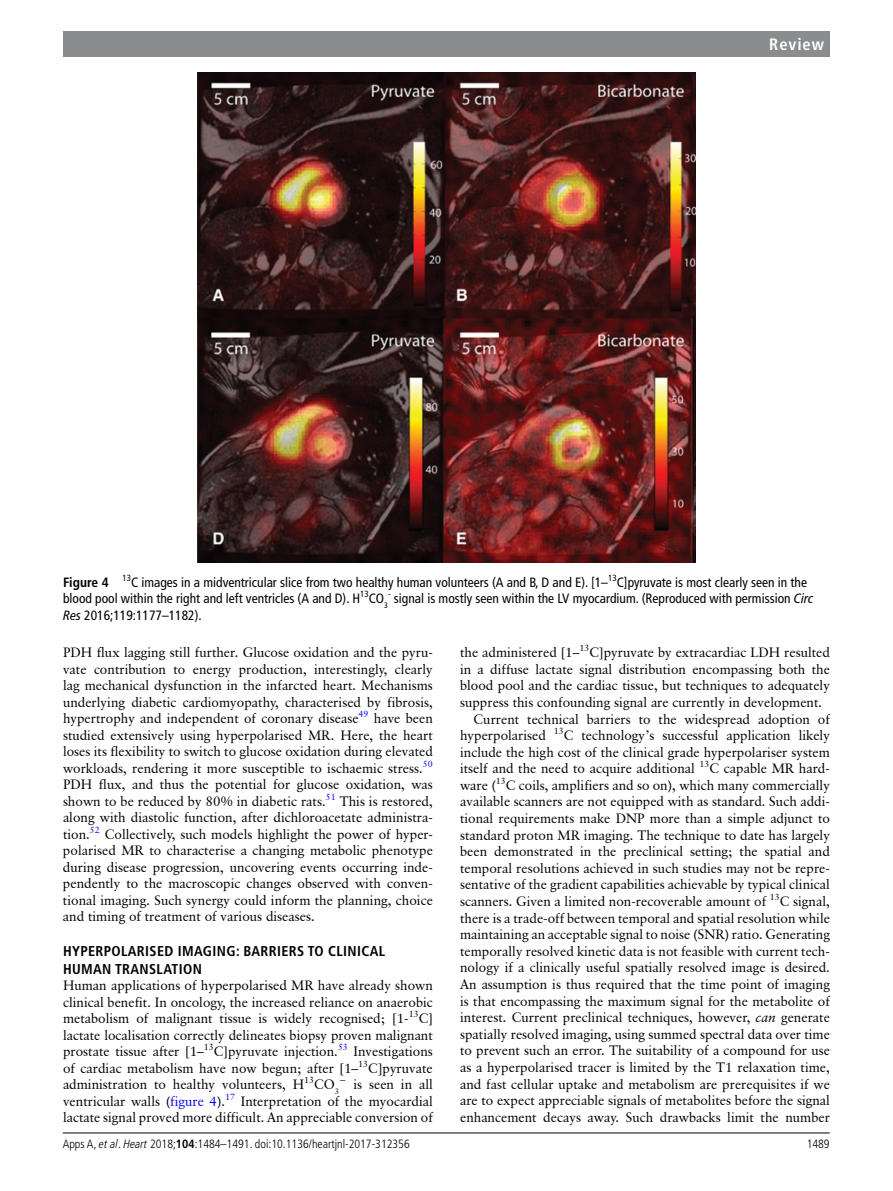
<style>
.page{position:relative;width:893px;height:1191px;background:#fff}
.page>*{position:absolute;margin:0;border:0;box-sizing:border-box;transform-origin:0 0}
.t1{font:700 condensed 16.5px "Frutiger LT Pro";letter-spacing:.055em;color:#fff}
.t2{font:700 condensed 14.25px/17.2px "Frutiger LT Pro";letter-spacing:.025em;color:#000}
.t3{font:13.5px/16.5px "Classical Garamond BT";color:#000;text-align:justify}
.t4{font:condensed 13.5px/16.5px "Frutiger LT Pro";color:#000}
.t5{font:700 condensed 13.5px "Frutiger LT Pro";color:#000}
.t6{font:300 condensed 12px "Frutiger LT Pro";color:#000}
.t7{font:9px "Classical Garamond BT";color:#000}
.t8{font:condensed 9px "Frutiger LT Pro";color:#000}
.t9{font:9px "Classical Garamond BT";color:#00f}
.s1{font-style:italic}
.s2{color:#00f}
.s3{font-weight:700}
</style>
<div class="page">
<hr style="left:63px;top:1132px;width:767px;height:1px;background:#000">
<div style="left:63px;top:31px;width:767px;height:25px;background:#8a8c8e"></div>
<img style="left:197px;top:72px;width:499px;height:491px">
<p class="t1" style="left:769px;top:34px;width:56px">Review</p>
<p class="t5" style="left:63px;top:574px;width:47px">Figure 4</p>
<p class="t8" style="left:122px;top:572px;width:10px">13</p>
<p class="t4" style="left:131px;top:574px;width:479px">C images in a midventricular slice from two healthy human volunteers (A and B, D and E). [1–</p>
<p class="t8" style="left:608px;top:572px;width:10px">13</p>
<p class="t4" style="left:63px;top:574px;width:752px;text-indent:554px">C]pyruvate is most clearly seen in the blood pool within the right and left ventricles (A and D). H<sup>13</sup>CO<sub>3</sub> signal is mostly seen within the LV myocardium. (Reproduced with permission <span class="s1">Circ</span></p>
<p class="t8" style="left:388px;top:589px;width:4px">-</p>
<p class="t4" style="left:63px;top:607px;width:140px"><span class="s1">Res</span> 2016;119:1177–1182).</p>
<p class="t3" style="left:63px;top:644px;width:371px">PDH flux lagging still further. Glucose oxidation and the pyru&shy;vate contribution to energy production, interestingly, clearly lag mechanical dysfunction in the infarcted heart. Mechanisms underlying diabetic cardiomyopathy, characterised by fibrosis, hypertrophy and independent of coronary disease<sup>49</sup> have been studied extensively using hyperpolarised MR. Here, the heart loses its flexibility to switch to glucose oxidation during elevated workloads, rendering it more susceptible to ischaemic stress.<sup>50<br></sup>PDH flux, and thus the potential for glucose oxidation, was shown to be reduced by 80% in diabetic rats.<sup>51</sup> This is restored, along with diastolic function, after dichloroacetate administra&shy;tion.<sup>52</sup> Collectively, such models highlight the power of hyper&shy;polarised MR to characterise a changing metabolic phenotype during disease progression, uncovering events occurring inde&shy;pendently to the macroscopic changes observed with conven&shy;tional imaging. Such synergy could inform the planning, choice and timing of treatment of various diseases.</p>
<p class="t2" style="left:63px;top:943px;width:324px">HYPERPOLARISED IMAGING: BARRIERS TO CLINICAL<br>HUMAN TRANSLATION</p>
<p class="t3" style="left:63px;top:977px;width:371px">Human applications of hyperpolarised MR have already shown clinical benefit. In oncology, the increased reliance on anaerobic metabolism of malignant tissue is widely recognised; [1-<sup>13</sup>C] lactate localisation correctly delineates biopsy proven malignant prostate tissue after [1–<sup>13</sup>C]pyruvate injection.</p>
<p class="t9" style="left:338px;top:1041px;width:11px">53</p>
<p class="t3" style="left:63px;top:1043px;width:371px;text-indent:291px">Investigations of cardiac metabolism have now begun; after [1–<sup>13</sup>C]pyruvate administration to healthy volunteers, H<sup>13</sup>CO<sub>3</sub></p>
<p class="t3" style="left:63px;top:1076px;width:371px;text-indent:291px">is seen in all ventricular walls (<span class="s2">figure 4</span>).<sup>17</sup> Interpretation of the myocardial lactate signal proved more difficult. An appreciable conversion of</p>
<p class="t7" style="left:339px;top:1074px;width:9px">−</p>
<p class="t3" style="left:460px;top:644px;width:371px">the administered [1–<sup>13</sup>C]pyruvate by extracardiac LDH resulted</p>
<p class="t3" style="left:460px;top:660px;width:371px">in a diffuse lactate signal distribution encompassing both the</p>
<p class="t3" style="left:460px;top:677px;width:371px">blood pool and the cardiac tissue, but techniques to adequately</p>
<p class="t3" style="left:460px;top:693px;width:364px">suppress this confounding signal are currently in development.</p>
<p class="t3" style="left:474px;top:710px;width:358px">Current technical barriers to the widespread adoption of</p>
<p class="t3" style="left:460px;top:727px;width:87px">hyperpolarised</p>
<p class="t3" style="left:460px;top:727px;width:371px;text-indent:94px"><sup>13</sup>C technology’s successful application likely include the high cost of the clinical grade hyperpolariser system itself and the need to acquire additional</p>
<p class="t7" style="left:700px;top:758px;width:11px">13</p>
<p class="t3" style="left:709px;top:760px;width:122px">C capable MR hard-</p>
<p class="t3" style="left:460px;top:776px;width:37px">ware (</p>
<p class="t7" style="left:496px;top:775px;width:11px">13</p>
<p class="t3" style="left:460px;top:776px;width:371px;text-indent:46px">C coils, amplifiers and so on), which many commercially available scanners are not equipped with as standard. Such addi&shy;tional requirements make DNP more than a simple adjunct to standard proton MR imaging. The technique to date has largely been demonstrated in the preclinical setting; the spatial and temporal resolutions achieved in such studies may not be repre&shy;sentative of the gradient capabilities achievable by typical clinical scanners. Given a limited non-recoverable amount of <sup>13</sup>C signal, there is a trade-off between temporal and spatial resolution while maintaining an acceptable signal to noise (SNR) ratio. Generating temporally resolved kinetic data is not feasible with current tech&shy;nology if a clinically useful spatially resolved image is desired.<br>An assumption is thus required that the time point of imaging is that encompassing the maximum signal for the metabolite of interest. Current preclinical techniques, however, <span class="s1">can</span> generate spatially resolved imaging, using summed spectral data over time to prevent such an error. The suitability of a compound for use as a hyperpolarised tracer is limited by the T1 relaxation time, and fast cellular uptake and metabolism are prerequisites if we are to expect appreciable signals of metabolites before the signal enhancement decays away. Such drawbacks limit the number</p>
<p class="t6" style="left:63px;top:1136px;width:349px">Apps A, <span class="s1">et al</span>. <span class="s1">Heart</span> 2018;<span class="s3">104</span>:1484–1491. doi:10.1136/heartjnl-2017-312356</p>
<p class="t6" style="left:807px;top:1136px;width:25px">1489</p>
</div>
